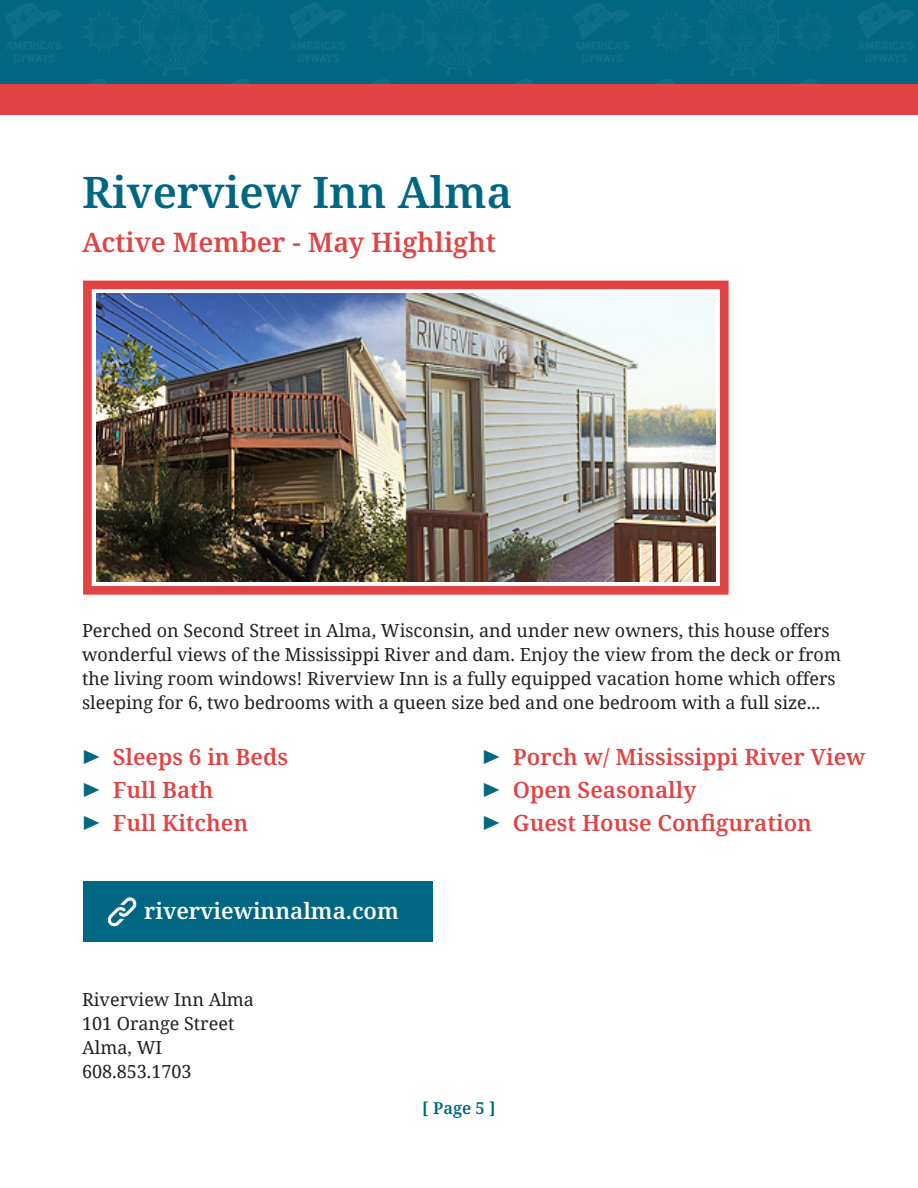
<style>
.page{position:relative;width:918px;height:1188px;background:#fff}
.page>*{position:absolute;margin:0;border:0;box-sizing:border-box;transform-origin:0 0}
.t1{font:600 43.5px "Noto Serif";color:#006782}
.t2{font:600 27px "Noto Serif";color:#e04444}
.t3{font:600 22.5px "Noto Serif";color:#e04444}
.t4{font:600 22.5px "Noto Serif";color:#fff}
.t5{font:18px/24px "Noto Serif";color:#231f20}
.t6{font:600 16.5px "Noto Serif";color:#006782}
.s1{color:#006782}
</style>
<div class="page">
<img style="left:0;top:0;width:918px;height:84px">
<div style="left:0;top:84px;width:918px;height:30px;background:#e04444"></div>
<div style="left:83px;top:281px;width:646px;height:314px;background:#e04444"></div>
<div style="left:92px;top:289px;width:628px;height:297px;background:#fff;border:9px solid #fff"></div>
<img style="left:96px;top:294px;width:620px;height:288px">
<div style="left:83px;top:882px;width:350px;height:60px;background:#006782"></div>
<svg style="left:107px;top:897px;width:30px;height:30px"></svg>
<p class="t1" style="left:82px;top:163px;width:432px">Riverview Inn Alma</p>
<p class="t2" style="left:82px;top:223px;width:416px">Active Member - May Highlight</p>
<p class="t5" style="left:82px;top:618px;width:760px">Perched on Second Street in Alma, Wisconsin, and under new owners, this house offers wonderful views of the Mississippi River and dam. Enjoy the view from the deck or from the living room windows! Riverview Inn is a fully equipped vacation home which offers sleeping for 6, two bedrooms with a queen size bed and one bedroom with a full size...</p>
<p class="t3" style="left:65px;top:741px;width:224px"><span class="s1">✔</span>Sleeps 6 in Beds</p>
<p class="t3" style="left:65px;top:774px;width:150px"><span class="s1">✔</span>Full Bath</p>
<p class="t3" style="left:65px;top:807px;width:184px"><span class="s1">✔</span>Full Kitchen</p>
<p class="t4" style="left:144px;top:896px;width:256px">riverviewinnalma.com</p>
<p class="t3" style="left:465px;top:741px;width:402px"><span class="s1">✔</span>Porch w/ Mississippi River View</p>
<p class="t3" style="left:465px;top:774px;width:232px"><span class="s1">✔</span>Open Seasonally</p>
<p class="t3" style="left:465px;top:807px;width:348px"><span class="s1">✔</span>Guest House Configuration</p>
<p class="t5" style="left:82px;top:987px;width:174px">Riverview Inn Alma</p>
<p class="t5" style="left:82px;top:1011px;width:154px">101 Orange Street</p>
<p class="t5" style="left:82px;top:1035px;width:82px">Alma, WI</p>
<p class="t5" style="left:82px;top:1059px;width:111px">608.853.1703</p>
<p class="t6" style="left:422px;top:1097px;width:75px">[ Page 5 ]</p>
</div>
